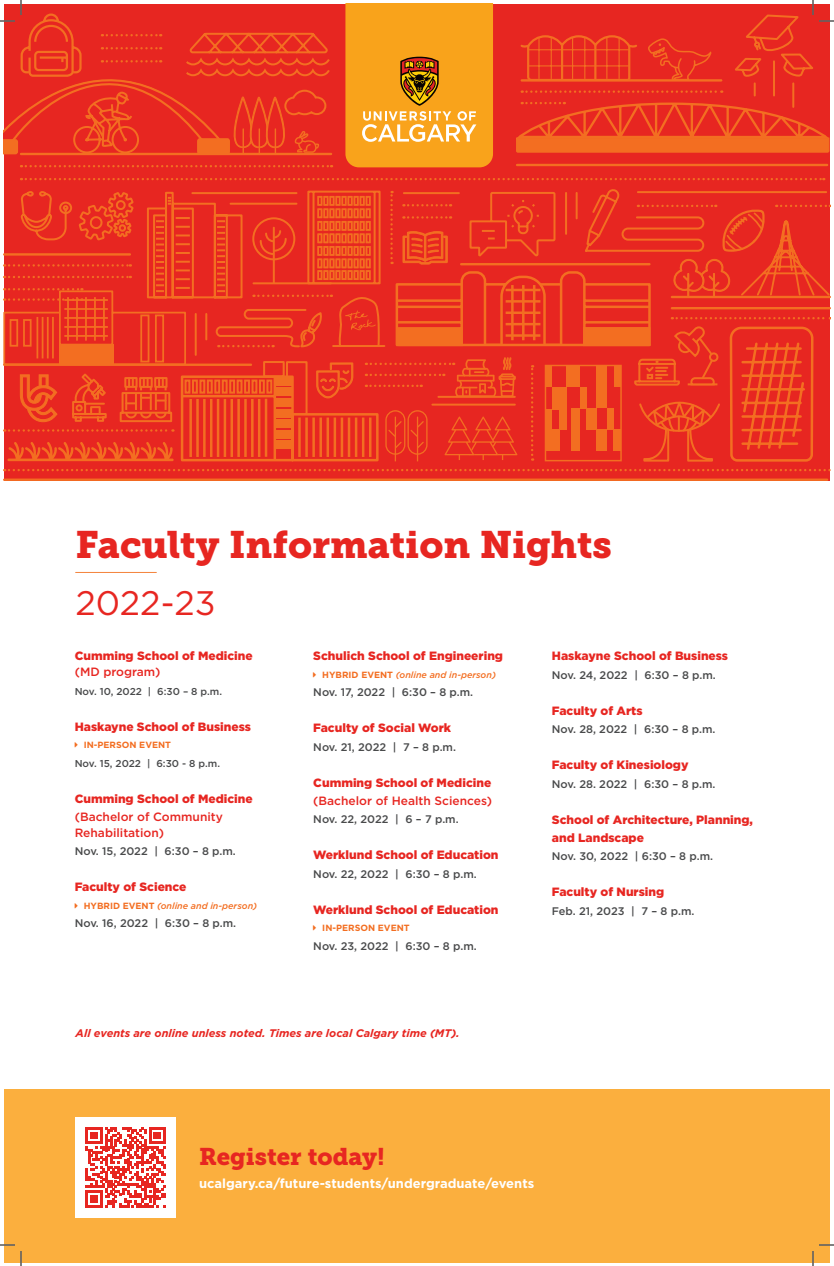
<style>
.page{position:relative;width:834px;height:1266px;background:#fff}
.page>*{position:absolute;margin:0;border:0;box-sizing:border-box;transform-origin:0 0}
.t1{font:38px "Museo Slab 900";color:#e72621}
.t2{font:34px "Gotham";color:#e72621}
.t3{font:24px "Museo Slab 900";color:#e72621}
.t4{font:700 13px "Gotham";color:#fff}
.t5{font:900 12px/18px "Gotham";color:#e72621}
.t6{font:500 12px/18px "Gotham";color:#e72621}
.Date{font:500 11px "Gotham";color:#494a4b}
.t7{font:italic 700 11px "Gotham";color:#e72621}
.t8{font:500 10px "Gotham";color:#494a4b}
.t9{font:italic 500 9px "Gotham";color:#f36e21}
.t10{font:700 9px "Gotham";color:#f36e21}
.s1{font-weight:500}
.s2{font-weight:700;font-style:normal}
.s3{font-weight:900}
</style>
<div class="page">
<div style="left:4px;top:1089px;width:826px;height:174px;background:#fbaf3e"></div>
<div style="left:76px;top:1117px;width:100px;height:100px;background:#fff"></div>
<svg style="left:85px;top:1127px;width:81px;height:81px"></svg>
<div style="left:4px;top:4px;width:826px;height:477px;background:#e72621"></div>
<hr style="left:4px;top:479px;width:823px;height:2px;background:#f36e21">
<svg style="left:4px;top:469px;width:827px;height:2px"></svg>
<hr style="left:76px;top:572px;width:80px;height:1px;background:#f4823a">
<svg style="left:0;top:1244px;width:22px;height:22px"></svg>
<svg style="left:0;top:0;width:834px;height:462px"></svg>
<svg style="left:812px;top:1244px;width:22px;height:22px"></svg>
<p class="t1" style="left:76px;top:523px;width:538px">Faculty Information Nights</p>
<p class="t2" style="left:76px;top:581px;width:142px">2022-23</p>
<p class="t5" style="left:75px;top:648px;width:179px;line-height:16px">Cumming School of Medicine <span class="s1">(MD program)</span></p>
<p class="t8" style="left:75px;top:685px;width:149px">Nov. 10, 2022 | 6:30 – 8 p.m.</p>
<p class="t5" style="left:75px;top:717px;width:178px">Haskayne School of Business</p>
<p class="t10" style="left:84px;top:739px;width:89px">IN-PERSON EVENT</p>
<p class="t8" style="left:75px;top:757px;width:147px">Nov. 15, 2022 | 6:30 - 8 p.m.</p>
<p class="t5" style="left:75px;top:789px;width:179px">Cumming School of Medicine <span class="s1">(Bachelor of Community</span></p>
<p class="t6" style="left:75px;top:823px;width:91px">Rehabilitation)</p>
<p class="Date" style="left:75px;top:844px;width:163px">Nov. 15, 2022 | 6:30 – 8 p.m.</p>
<p class="t5" style="left:75px;top:878px;width:113px">Faculty of Science</p>
<p class="t9" style="left:84px;top:900px;width:175px"><span class="s2">HYBRID EVENT</span> (online and in-person)</p>
<p class="Date" style="left:75px;top:916px;width:163px">Nov. 16, 2022 | 6:30 – 8 p.m.</p>
<p class="t5" style="left:313px;top:647px;width:191px">Schulich School of Engineering</p>
<p class="t9" style="left:322px;top:669px;width:175px"><span class="s2">HYBRID EVENT</span> (online and in-person)</p>
<p class="Date" style="left:313px;top:685px;width:161px">Nov. 17, 2022 | 6:30 – 8 p.m.</p>
<p class="t5" style="left:313px;top:719px;width:139px">Faculty of Social Work</p>
<p class="Date" style="left:313px;top:740px;width:144px">Nov. 21, 2022 | 7 – 8 p.m.</p>
<p class="t6" style="left:313px;top:773px;width:180px"><span class="s3">Cumming School of Medicine </span>(Bachelor of Health Sciences)</p>
<p class="Date" style="left:313px;top:812px;width:147px">Nov. 22, 2022 | 6 – 7 p.m.</p>
<p class="t5" style="left:313px;top:846px;width:187px">Werklund School of Education</p>
<p class="Date" style="left:313px;top:867px;width:165px">Nov. 22, 2022 | 6:30 – 8 p.m.</p>
<p class="t5" style="left:313px;top:900px;width:187px">Werklund School of Education</p>
<p class="t10" style="left:322px;top:922px;width:89px">IN-PERSON EVENT</p>
<p class="Date" style="left:313px;top:939px;width:165px">Nov. 23, 2022 | 6:30 – 8 p.m.</p>
<p class="t5" style="left:552px;top:647px;width:178px">Haskayne School of Business</p>
<p class="Date" style="left:552px;top:668px;width:165px">Nov. 24, 2022 | 6:30 – 8 p.m.</p>
<p class="t5" style="left:552px;top:701px;width:92px">Faculty of Arts</p>
<p class="Date" style="left:552px;top:722px;width:165px">Nov. 28, 2022 | 6:30 – 8 p.m.</p>
<p class="t5" style="left:552px;top:756px;width:138px">Faculty of Kinesiology</p>
<p class="Date" style="left:552px;top:777px;width:165px">Nov. 28. 2022 | 6:30 – 8 p.m.</p>
<p class="t5" style="left:552px;top:810px;width:203px">School of Architecture, Planning, and Landscape</p>
<p class="Date" style="left:552px;top:849px;width:163px">Nov. 30, 2022 | 6:30 – 8 p.m.</p>
<p class="t5" style="left:552px;top:883px;width:114px">Faculty of Nursing</p>
<p class="Date" style="left:552px;top:904px;width:144px">Feb. 21, 2023 | 7 – 8 p.m.</p>
<p class="t7" style="left:76px;top:1026px;width:386px">All events are online unless noted. Times are local Calgary time (MT).</p>
<p class="t3" style="left:199px;top:1143px;width:187px">Register today!</p>
<p class="t4" style="left:199px;top:1175px;width:337px">ucalgary.ca/future-students/undergraduate/events</p>
</div>
